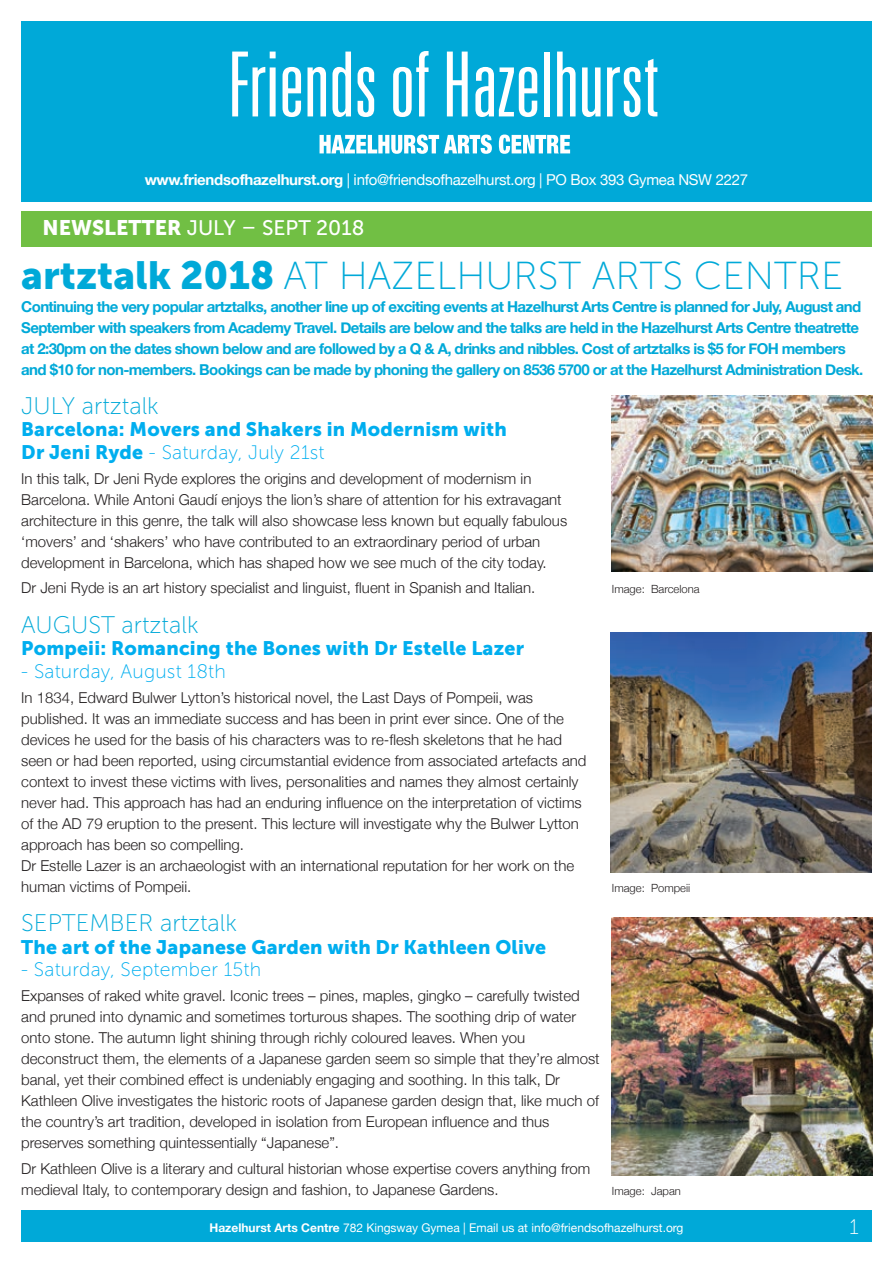
<style>
.page{position:relative;width:893px;height:1263px;background:#fff}
.page>*{position:absolute;margin:0;border:0;box-sizing:border-box;transform-origin:0 0}
.Heading{font:39px "Museo Sans 100";color:#00a9d8}
.sub_head{font:24px "Museo Sans 100";color:#00a9d8}
.Heading-2{font:21px "Museo Sans 500";color:#fff}
.page_No{font:21px "Museo Sans 100";color:#fff}
.sub_head-2{font:19.5px/22.5px "Museo Sans 900";letter-spacing:.01em;color:#00aeef}
.sub_head-3{font:19.5px "Museo Sans 100";letter-spacing:.01em;color:#00aeef}
.body_copy{font:300 15px/21px "Helvetica Neue";color:#231f20}
.sub_head-4{font:300 15px/21px "Helvetica Neue";color:#231f20}
.body_copy-2{font:700 15px/21px "Helvetica Neue";letter-spacing:-.04em;color:#00a9d8}
.body_copy-3{font:15px "Helvetica Neue";letter-spacing:-.02em;color:#fff}
.t1{font:12px "Helvetica Neue";color:#fff}
.t2{font:300 11.25px "Helvetica Neue";color:#231f20}
.s1{font-weight:700}
.s2{font-family:"Museo Sans 900"}
.s3{font-family:"Museo Sans 100"}
</style>
<div class="page">
<div style="left:21px;top:21px;width:851px;height:181px;background:#00a9d8"></div>
<svg style="left:232px;top:52px;width:44px;height:64px"></svg>
<svg style="left:283px;top:67px;width:18px;height:50px"></svg>
<svg style="left:307px;top:67px;width:19px;height:49px"></svg>
<svg style="left:332px;top:52px;width:19px;height:65px"></svg>
<svg style="left:358px;top:67px;width:16px;height:50px"></svg>
<svg style="left:393px;top:51px;width:36px;height:66px"></svg>
<svg style="left:447px;top:52px;width:21px;height:64px"></svg>
<svg style="left:475px;top:67px;width:62px;height:50px"></svg>
<div style="left:544px;top:52px;width:6px;height:64px;background:#fff"></div>
<svg style="left:557px;top:52px;width:19px;height:64px"></svg>
<svg style="left:582px;top:67px;width:18px;height:50px"></svg>
<svg style="left:607px;top:59px;width:50px;height:58px"></svg>
<svg style="left:320px;top:135px;width:172px;height:19px"></svg>
<svg style="left:499px;top:135px;width:71px;height:19px"></svg>
<div style="left:21px;top:211px;width:851px;height:35px;background:#71bf44"></div>
<img style="left:612px;top:396px;width:260px;height:176px">
<img style="left:610px;top:633px;width:261px;height:239px">
<img style="left:612px;top:917px;width:260px;height:259px">
<div style="left:21px;top:1210px;width:851px;height:32px;background:#00a9d8"></div>
<p class="body_copy-3" style="left:145px;top:168px;width:605px"><span class="s1">www.friendsofhazelhurst.org</span> | info@friendsofhazelhurst.org | PO Box 393 Gymea NSW 2227</p>
<h1 class="Heading-2" style="left:43px;top:216px;width:323px"><span class="s2">NEWSLETTER</span> JULY – SEPT 2018</h1>
<h1 class="Heading" style="left:21px;top:254px;width:824px"><span class="s2">artztalk 2018</span> AT HAZELHURST ARTS CENTRE</h1>
<p class="body_copy-2" style="left:21px;top:296px;width:844px">Continuing the very popular artztalks, another line up of exciting events at Hazelhurst Arts Centre is planned for July, August and September with speakers from Academy Travel. Details are below and the talks are held in the Hazelhurst Arts Centre theatrette at 2:30pm on the dates shown below and are followed by a Q &amp; A, drinks and nibbles. Cost of artztalks is $5 for FOH members and $10 for non-members. Bookings can be made by phoning the gallery on 8536 5700 or at the Hazelhurst Administration Desk.</p>
<h2 class="sub_head" style="left:21px;top:393px;width:139px">JULY artztalk</h2>
<h2 class="sub_head-2" style="left:21px;top:418px;width:487px">Barcelona: Movers and Shakers in Modernism with<br>Dr Jeni Ryde <span class="s3">- Saturday, July 21st</span></h2>
<p class="body_copy" style="left:21px;top:467px;width:547px">In this talk, Dr Jeni Ryde explores the origins and development of modernism in Barcelona. While Antoni Gaudí enjoys the lion’s share of attention for his extravagant architecture in this genre, the talk will also showcase less known but equally fabulous ‘movers’ and ‘shakers’ who have contributed to an extraordinary period of urban development in Barcelona, which has shaped how we see much of the city today.</p>
<p class="body_copy" style="left:21px;top:576px;width:516px">Dr Jeni Ryde is an art history specialist and linguist, fluent in Spanish and Italian.</p>
<h2 class="sub_head" style="left:21px;top:612px;width:179px">AUGUST artztalk</h2>
<h2 class="sub_head-2" style="left:21px;top:637px;width:504px">Pompeii: Romancing the Bones with Dr Estelle Lazer</h2>
<h2 class="sub_head-3" style="left:21px;top:661px;width:206px">- Saturday, August 18th</h2>
<h2 class="sub_head-4" style="left:21px;top:686px;width:567px">In 1834, Edward Bulwer Lytton’s historical novel, the Last Days of Pompeii, was published. It was an immediate success and has been in print ever since. One of the devices he used for the basis of his characters was to re-flesh skeletons that he had seen or had been reported, using circumstantial evidence from associated artefacts and context to invest these victims with lives, personalities and names they almost certainly never had. This approach has had an enduring influence on the interpretation of victims of the AD 79 eruption to the present. This lecture will investigate why the Bulwer Lytton approach has been so compelling.</h2>
<p class="body_copy" style="left:21px;top:854px;width:554px">Dr Estelle Lazer is an archaeologist with an international reputation for her work on the human victims of Pompeii.</p>
<h2 class="sub_head" style="left:21px;top:910px;width:217px">SEPTEMBER artztalk</h2>
<h2 class="sub_head-2" style="left:21px;top:935px;width:526px">The art of the Japanese Garden with Dr Kathleen Olive</h2>
<h2 class="sub_head-3" style="left:21px;top:959px;width:242px">- Saturday, September 15th</h2>
<p class="body_copy" style="left:21px;top:984px;width:580px">Expanses of raked white gravel. Iconic trees – pines, maples, gingko – carefully twisted and pruned into dynamic and sometimes torturous shapes. The soothing drip of water onto stone. The autumn light shining through richly coloured leaves. When you deconstruct them, the elements of a Japanese garden seem so simple that they’re almost banal, yet their combined effect is undeniably engaging and soothing. In this talk, Dr Kathleen Olive investigates the historic roots of Japanese garden design that, like much of the country’s art tradition, developed in isolation from European influence and thus preserves something quintessentially “Japanese”.</p>
<p class="body_copy" style="left:21px;top:1157px;width:571px">Dr Kathleen Olive is a literary and cultural historian whose expertise covers anything from medieval Italy, to contemporary design and fashion, to Japanese Gardens.</p>
<p class="t2" style="left:612px;top:580px;width:89px">Image: Barcelona</p>
<p class="t2" style="left:612px;top:879px;width:80px">Image: Pompeii</p>
<p class="t2" style="left:612px;top:1182px;width:70px">Image: Japan</p>
<h4 class="t1" style="left:209px;top:1219px;width:475px"><span class="s1">Hazelhurst Arts Centre</span> 782 Kingsway Gymea | Email us at info@friendsofhazelhurst.org</h4>
<h3 class="page_No" style="left:849px;top:1215px;width:11px">1</h3>
</div>
